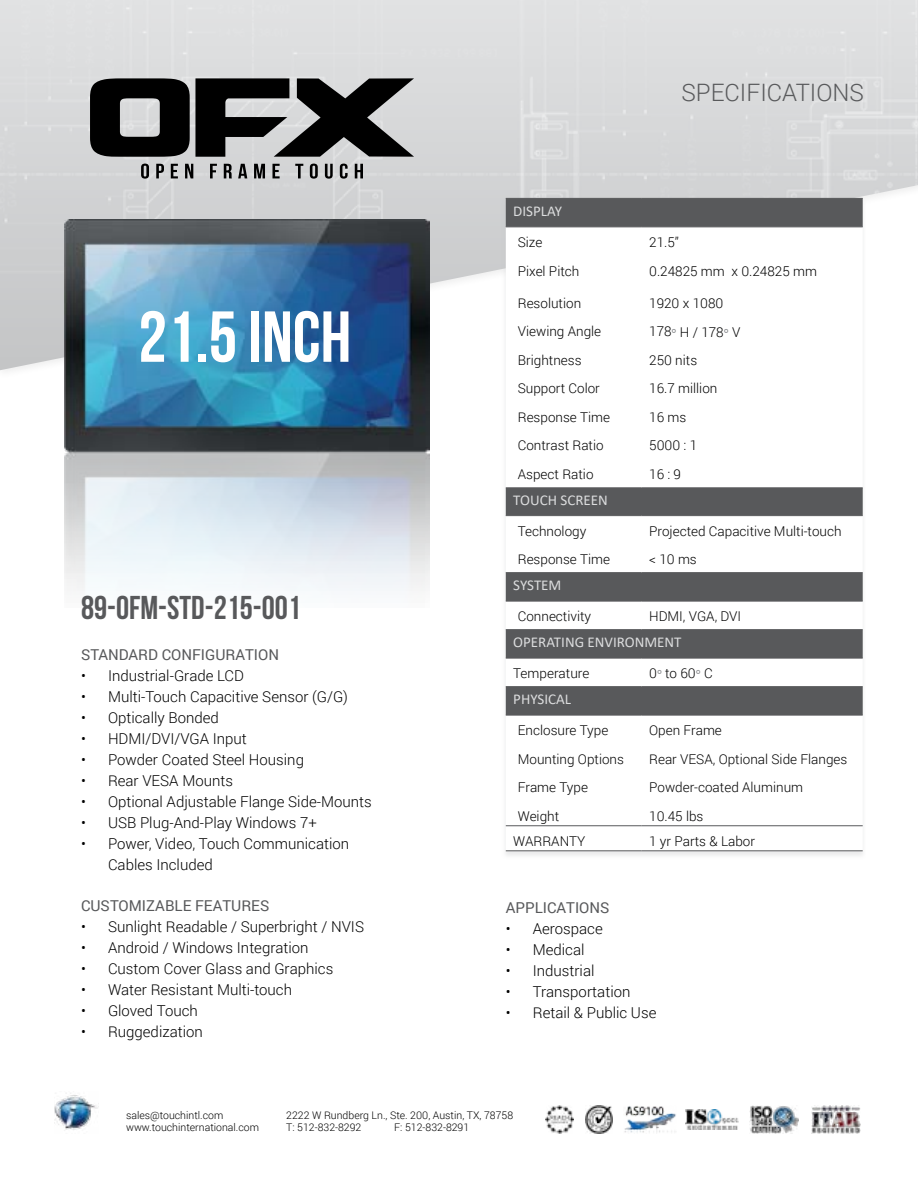
<style>
.page{position:relative;width:918px;height:1188px;background:#fff}
.page>*{position:absolute;margin:0;border:0;box-sizing:border-box;transform-origin:0 0}
.t1{font:72px "Bebas Neue";color:#fff}
.t2{font:33px "Bebas Neue";color:#58595b}
.t3{font:300 24px "Roboto";color:#58595b}
.t4{font:300 15px/21px "Roboto";color:#000}
.t5{font:15px "Roboto";color:#58595b}
.t6{font:15px "Calibri";color:#dcddde}
.t7{font:300 13.5px "Roboto";color:#000}
.t8{font:300 10.5px/12.6px "Roboto";color:#000}
.s1{font-family:"Tahoma";font-weight:400;font-size:10.8px;color:#888a8d}
</style>
<div class="page">
<img style="left:0;top:0;width:918px;height:370px">
<img style="left:54px;top:1093px;width:45px;height:38px">
<svg style="left:141px;top:164px;width:8px;height:15px"></svg>
<svg style="left:156px;top:164px;width:8px;height:14px"></svg>
<svg style="left:171px;top:164px;width:7px;height:14px"></svg>
<svg style="left:185px;top:164px;width:8px;height:14px"></svg>
<svg style="left:210px;top:164px;width:7px;height:14px"></svg>
<svg style="left:224px;top:164px;width:8px;height:14px"></svg>
<svg style="left:238px;top:164px;width:9px;height:14px"></svg>
<svg style="left:254px;top:164px;width:11px;height:14px"></svg>
<svg style="left:272px;top:164px;width:8px;height:14px"></svg>
<svg style="left:295px;top:164px;width:8px;height:14px"></svg>
<svg style="left:310px;top:164px;width:8px;height:15px"></svg>
<svg style="left:325px;top:164px;width:8px;height:15px"></svg>
<svg style="left:340px;top:164px;width:8px;height:15px"></svg>
<svg style="left:355px;top:164px;width:8px;height:14px"></svg>
<svg style="left:90px;top:78px;width:324px;height:79px"></svg>
<img style="left:545px;top:1105px;width:29px;height:28px">
<img style="left:585px;top:1105px;width:28px;height:28px">
<img style="left:624px;top:1106px;width:52px;height:27px">
<img style="left:685px;top:1109px;width:54px;height:21px">
<img style="left:750px;top:1105px;width:48px;height:29px">
<img style="left:812px;top:1105px;width:48px;height:29px">
<img style="left:65px;top:220px;width:364px;height:371px">
<div style="left:502px;top:198px;width:364px;height:662px;background:#bcbec0;opacity:.3"></div>
<div style="left:506px;top:199px;width:357px;height:27px;background:#58595b"></div>
<svg style="left:506px;top:227px;width:357px;height:623px"></svg>
<hr style="left:506px;top:198px;width:136px;height:1px;background:#58595b">
<hr style="left:642px;top:198px;width:221px;height:1px;background:#58595b">
<hr style="left:506px;top:226px;width:136px;height:1px;background:#58595b">
<hr style="left:642px;top:226px;width:221px;height:1px;background:#58595b">
<hr style="left:506px;top:487px;width:136px;height:1px;background:#58595b">
<hr style="left:642px;top:487px;width:221px;height:1px;background:#58595b">
<hr style="left:506px;top:515px;width:136px;height:1px;background:#58595b">
<hr style="left:642px;top:515px;width:221px;height:1px;background:#58595b">
<hr style="left:506px;top:572px;width:136px;height:1px;background:#58595b">
<hr style="left:642px;top:572px;width:221px;height:1px;background:#58595b">
<hr style="left:506px;top:601px;width:136px;height:1px;background:#58595b">
<hr style="left:642px;top:601px;width:221px;height:1px;background:#58595b">
<hr style="left:506px;top:629px;width:136px;height:1px;background:#58595b">
<hr style="left:642px;top:629px;width:221px;height:1px;background:#58595b">
<hr style="left:506px;top:658px;width:136px;height:1px;background:#58595b">
<hr style="left:642px;top:658px;width:221px;height:1px;background:#58595b">
<hr style="left:506px;top:686px;width:136px;height:1px;background:#58595b">
<hr style="left:642px;top:686px;width:221px;height:1px;background:#58595b">
<hr style="left:506px;top:715px;width:136px;height:1px;background:#58595b">
<hr style="left:642px;top:715px;width:221px;height:1px;background:#58595b">
<hr style="left:506px;top:825px;width:136px;height:1px;background:#58595b">
<hr style="left:642px;top:825px;width:221px;height:1px;background:#58595b">
<hr style="left:506px;top:850px;width:136px;height:1px;background:#58595b">
<hr style="left:642px;top:850px;width:221px;height:1px;background:#58595b">
<h1 class="t1" style="left:138px;top:297px;width:215px">21.5 INCH</h1>
<h2 class="t2" style="left:81px;top:589px;width:222px">89-0FM-STD-215-001</h2>
<p class="t5" style="left:81px;top:644px;width:200px">STANDARD CONFIGURATION</p>
<p class="t4" style="left:81px;top:665px;width:165px">• Industrial-Grade LCD</p>
<p class="t4" style="left:81px;top:686px;width:269px">• Multi-Touch Capacitive Sensor (G/G)</p>
<p class="t4" style="left:81px;top:707px;width:139px">• Optically Bonded</p>
<p class="t4" style="left:81px;top:728px;width:167px">• HDMI/DVI/VGA Input</p>
<p class="t4" style="left:81px;top:749px;width:225px">• Powder Coated Steel Housing</p>
<p class="t4" style="left:81px;top:770px;width:154px">• Rear VESA Mounts</p>
<p class="t4" style="left:81px;top:791px;width:292px">• Optional Adjustable Flange Side-Mounts</p>
<p class="t4" style="left:81px;top:812px;width:237px">• USB Plug-And-Play Windows 7+</p>
<p class="t4" style="left:108px;top:833px;width:243px;text-indent:-27px">• Power, Video, Touch Communication<br>Cables Included</p>
<p class="t5" style="left:81px;top:895px;width:190px">CUSTOMIZABLE FEATURES</p>
<p class="t4" style="left:81px;top:916px;width:285px">• Sunlight Readable / Superbright / NVIS</p>
<p class="t4" style="left:81px;top:937px;width:229px">• Android / Windows Integration</p>
<p class="t4" style="left:81px;top:958px;width:254px">• Custom Cover Glass and Graphics</p>
<p class="t4" style="left:81px;top:979px;width:213px">• Water Resistant Multi-touch</p>
<p class="t4" style="left:81px;top:1000px;width:118px">• Gloved Touch</p>
<p class="t4" style="left:81px;top:1021px;width:123px">• Ruggedization</p>
<h3 class="t3" style="left:682px;top:76px;width:184px">SPECIFICATIONS</h3>
<p class="t6" style="left:513px;top:200px;width:50px">DISPLAY</p>
<p class="t7" style="left:518px;top:233px;width:26px">Size</p>
<p class="t7" style="left:649px;top:233px;width:31px">21.5”</p>
<p class="t7" style="left:518px;top:261px;width:63px">Pixel Pitch</p>
<p class="t7" style="left:649px;top:261px;width:169px">0.24825 mm x 0.24825 mm</p>
<p class="t7" style="left:518px;top:294px;width:65px">Resolution</p>
<p class="t7" style="left:649px;top:294px;width:76px">1920 x 1080</p>
<p class="t7" style="left:518px;top:322px;width:85px">Viewing Angle</p>
<p class="t7" style="left:649px;top:322px;width:93px">178<span class="s1">°</span> H / 178<span class="s1">°</span> V</p>
<p class="t7" style="left:518px;top:351px;width:65px">Brightness</p>
<p class="t7" style="left:649px;top:351px;width:50px">250 nits</p>
<p class="t7" style="left:518px;top:379px;width:84px">Support Color</p>
<p class="t7" style="left:649px;top:379px;width:70px">16.7 million</p>
<p class="t7" style="left:518px;top:408px;width:94px">Response Time</p>
<p class="t7" style="left:649px;top:408px;width:39px">16 ms</p>
<p class="t7" style="left:518px;top:436px;width:87px">Contrast Ratio</p>
<p class="t7" style="left:649px;top:436px;width:49px">5000 : 1</p>
<p class="t7" style="left:518px;top:465px;width:77px">Aspect Ratio</p>
<p class="t7" style="left:649px;top:465px;width:33px">16 : 9</p>
<p class="t6" style="left:513px;top:490px;width:96px">TOUCH SCREEN</p>
<p class="t7" style="left:518px;top:522px;width:70px">Technology</p>
<p class="t7" style="left:649px;top:522px;width:194px">Projected Capacitive Multi-touch</p>
<p class="t7" style="left:518px;top:550px;width:94px">Response Time</p>
<p class="t7" style="left:649px;top:550px;width:49px">&lt; 10 ms</p>
<p class="t6" style="left:513px;top:574px;width:50px">SYSTEM</p>
<p class="t7" style="left:518px;top:607px;width:75px">Connectivity</p>
<p class="t7" style="left:649px;top:607px;width:94px">HDMI, VGA, DVI</p>
<p class="t6" style="left:513px;top:631px;width:170px">OPERATING ENVIRONMENT</p>
<p class="t7" style="left:513px;top:664px;width:78px">Temperature</p>
<p class="t7" style="left:649px;top:664px;width:65px">0<span class="s1">°</span> to 60<span class="s1">°</span> C</p>
<p class="t6" style="left:513px;top:688px;width:59px">PHYSICAL</p>
<p class="t7" style="left:518px;top:721px;width:92px">Enclosure Type</p>
<p class="t7" style="left:649px;top:721px;width:74px">Open Frame</p>
<p class="t7" style="left:518px;top:750px;width:108px">Mounting Options</p>
<p class="t7" style="left:649px;top:750px;width:200px">Rear VESA, Optional Side Flanges</p>
<p class="t7" style="left:518px;top:778px;width:72px">Frame Type</p>
<p class="t7" style="left:649px;top:778px;width:155px">Powder-coated Aluminum</p>
<p class="t7" style="left:518px;top:807px;width:43px">Weight</p>
<p class="t7" style="left:649px;top:807px;width:56px">10.45 lbs</p>
<p class="t7" style="left:513px;top:832px;width:74px">WARRANTY</p>
<p class="t7" style="left:649px;top:832px;width:107px">1 yr Parts &amp; Labor</p>
<p class="t5" style="left:506px;top:897px;width:105px">APPLICATIONS</p>
<p class="t4" style="left:506px;top:917px;width:98px">• Aerospace</p>
<p class="t4" style="left:506px;top:938px;width:80px">• Medical</p>
<p class="t4" style="left:506px;top:959px;width:90px">• Industrial</p>
<p class="t4" style="left:506px;top:980px;width:126px">• Transportation</p>
<p class="t4" style="left:506px;top:1001px;width:152px">• Retail &amp; Public Use</p>
<p class="t8" style="left:126px;top:1108px;width:134px">sales@touchintl.com www.touchinternational.com</p>
<p class="t8" style="left:286px;top:1108px;width:228px">2222 W Rundberg Ln., Ste. 200, Austin, TX, 78758<br>T: 512-832-8292</p>
<p class="t8" style="left:394px;top:1121px;width:77px">F: 512-832-8291</p>
</div>
